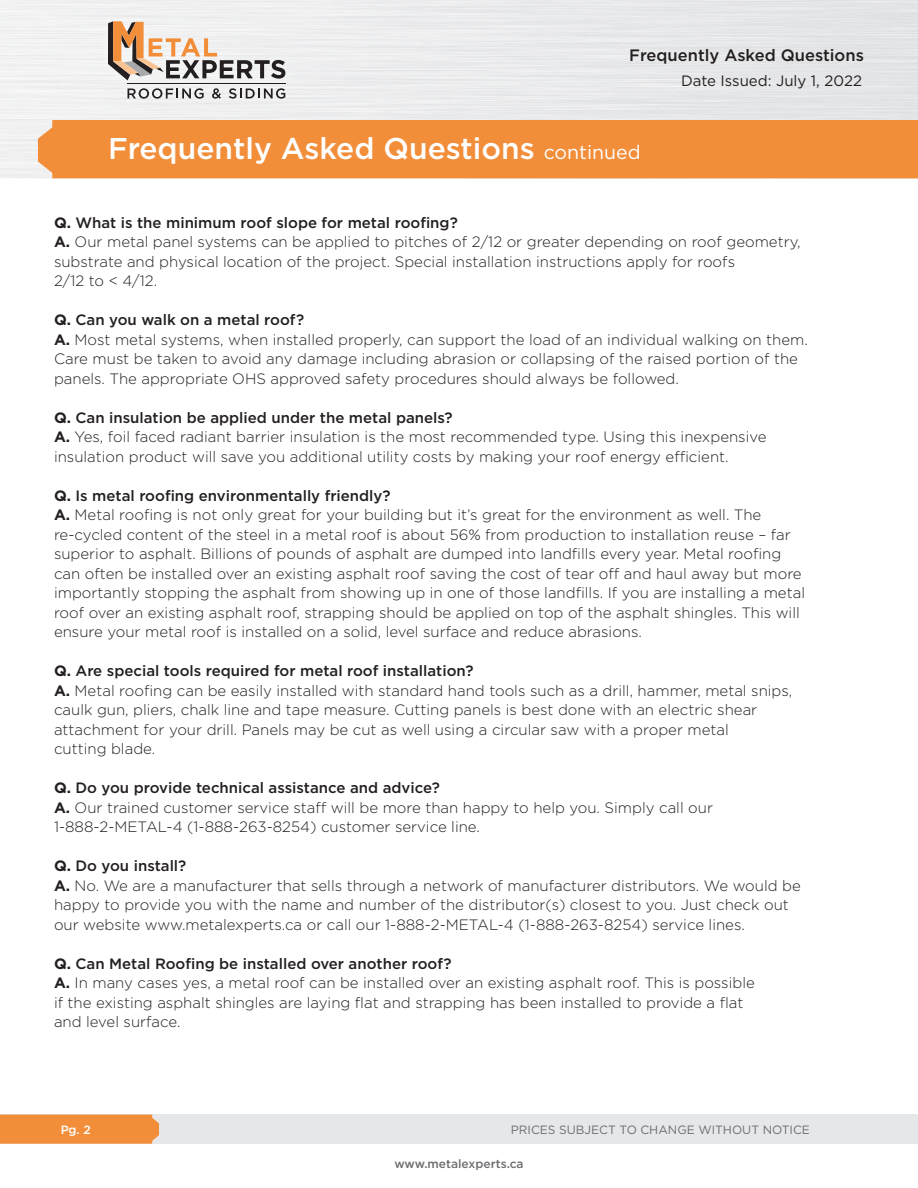
<style>
.page{position:relative;width:918px;height:1188px;background:#fff}
.page>*{position:absolute;margin:0;border:0;box-sizing:border-box;transform-origin:0 0}
.t1{font:500 30px "Gotham";color:#fff}
.t2{font:500 16.5px "Gotham";color:#231f20}
.t3{font:300 15px/19.5px "Gotham";color:#231f20}
.t4{font:500 15px "Gotham";color:#231f20}
.t5{font:15px "Gotham";color:#231f20}
.t6{font:12px "Gotham";color:#6c6d70}
.t7{font:500 12px "Gotham";color:#6c6d70}
.t8{font:500 12px "Gotham";color:#fff}
.s1{font-weight:400;font-size:19.5px}
.s2{font-weight:700}
</style>
<div class="page">
<div style="left:38px;top:120px;width:880px;height:58px;background:#f28e3a"></div>
<div style="left:0;top:1115px;width:918px;height:29px;background:#e6e7e9"></div>
<div style="left:0;top:1115px;width:159px;height:29px;background:#f28e3a"></div>
<div style="left:96px;top:9px;width:201px;height:101px;background:#f0f0f1"></div>
<svg style="left:108px;top:21px;width:177px;height:59px"></svg>
<svg style="left:128px;top:88px;width:76px;height:11px"></svg>
<svg style="left:212px;top:88px;width:9px;height:11px"></svg>
<svg style="left:229px;top:88px;width:56px;height:11px"></svg>
<hr style="left:127px;top:84px;width:159px;height:1px;background:#231f20">
<p class="t2" style="left:629px;top:45px;width:236px">Frequently Asked Questions</p>
<p class="t5" style="left:681px;top:71px;width:183px">Date Issued: July 1, 2022</p>
<p class="t1" style="left:108px;top:129px;width:534px">Frequently Asked Questions <span class="s1">continued</span></p>
<p class="t4" style="left:54px;top:213px;width:405px"><span class="s2">Q.</span> What is the minimum roof slope for metal roofing?</p>
<p class="t3" style="left:54px;top:232px;width:748px"><span class="s2">A.</span> Our metal panel systems can be applied to pitches of 2/12 or greater depending on roof geometry, substrate and physical location of the project. Special installation instructions apply for roofs<br>2/12 to &lt; 4/12.</p>
<p class="t4" style="left:54px;top:310px;width:252px"><span class="s2">Q.</span> Can you walk on a metal roof?</p>
<p class="t3" style="left:54px;top:330px;width:755px"><span class="s2">A.</span> Most metal systems, when installed properly, can support the load of an individual walking on them.<br>Care must be taken to avoid any damage including abrasion or collapsing of the raised portion of the panels. The appropriate OHS approved safety procedures should always be followed.</p>
<p class="t4" style="left:54px;top:408px;width:400px"><span class="s2">Q.</span> Can insulation be applied under the metal panels?</p>
<p class="t3" style="left:54px;top:427px;width:714px"><span class="s2">A.</span> Yes, foil faced radiant barrier insulation is the most recommended type. Using this inexpensive insulation product will save you additional utility costs by making your roof energy efficient.</p>
<p class="t4" style="left:54px;top:486px;width:338px"><span class="s2">Q.</span> Is metal roofing environmentally friendly?</p>
<p class="t3" style="left:54px;top:505px;width:753px"><span class="s2">A.</span> Metal roofing is not only great for your building but it’s great for the environment as well. The re-cycled content of the steel in a metal roof is about 56% from production to installation reuse – far superior to asphalt. Billions of pounds of asphalt are dumped into landfills every year. Metal roofing can often be installed over an existing asphalt roof saving the cost of tear off and haul away but more importantly stopping the asphalt from showing up in one of those landfills. If you are installing a metal roof over an existing asphalt roof, strapping should be applied on top of the asphalt shingles. This will ensure your metal roof is installed on a solid, level surface and reduce abrasions.</p>
<p class="t4" style="left:54px;top:661px;width:421px"><span class="s2">Q.</span> Are special tools required for metal roof installation?</p>
<p class="t3" style="left:54px;top:681px;width:740px"><span class="s2">A.</span> Metal roofing can be easily installed with standard hand tools such as a drill, hammer, metal snips, caulk gun, pliers, chalk line and tape measure. Cutting panels is best done with an electric shear attachment for your drill. Panels may be cut as well using a circular saw with a proper metal<br>cutting blade.</p>
<p class="t4" style="left:54px;top:778px;width:387px"><span class="s2">Q.</span> Do you provide technical assistance and advice?</p>
<p class="t3" style="left:54px;top:798px;width:661px"><span class="s2">A.</span> Our trained customer service staff will be more than happy to help you. Simply call our<br>1-888-2-METAL-4 (1-888-263-8254) customer service line.</p>
<p class="t4" style="left:54px;top:856px;width:134px"><span class="s2">Q.</span> Do you install?</p>
<p class="t3" style="left:54px;top:876px;width:748px"><span class="s2">A.</span> No. We are a manufacturer that sells through a network of manufacturer distributors. We would be happy to provide you with the name and number of the distributor(s) closest to you. Just check out our website www.metalexperts.ca or call our 1-888-2-METAL-4 (1-888-263-8254) service lines.</p>
<p class="t4" style="left:54px;top:954px;width:399px"><span class="s2">Q.</span> Can Metal Roofing be installed over another roof?</p>
<p class="t3" style="left:54px;top:973px;width:702px"><span class="s2">A.</span> In many cases yes, a metal roof can be installed over an existing asphalt roof. This is possible if the existing asphalt shingles are laying flat and strapping has been installed to provide a flat and level surface.</p>
<p class="t8" style="left:61px;top:1122px;width:32px">Pg. 2</p>
<p class="t6" style="left:511px;top:1122px;width:301px">PRICES SUBJECT TO CHANGE WITHOUT NOTICE</p>
<p class="t7" style="left:394px;top:1156px;width:131px">www.metalexperts.ca</p>
</div>
